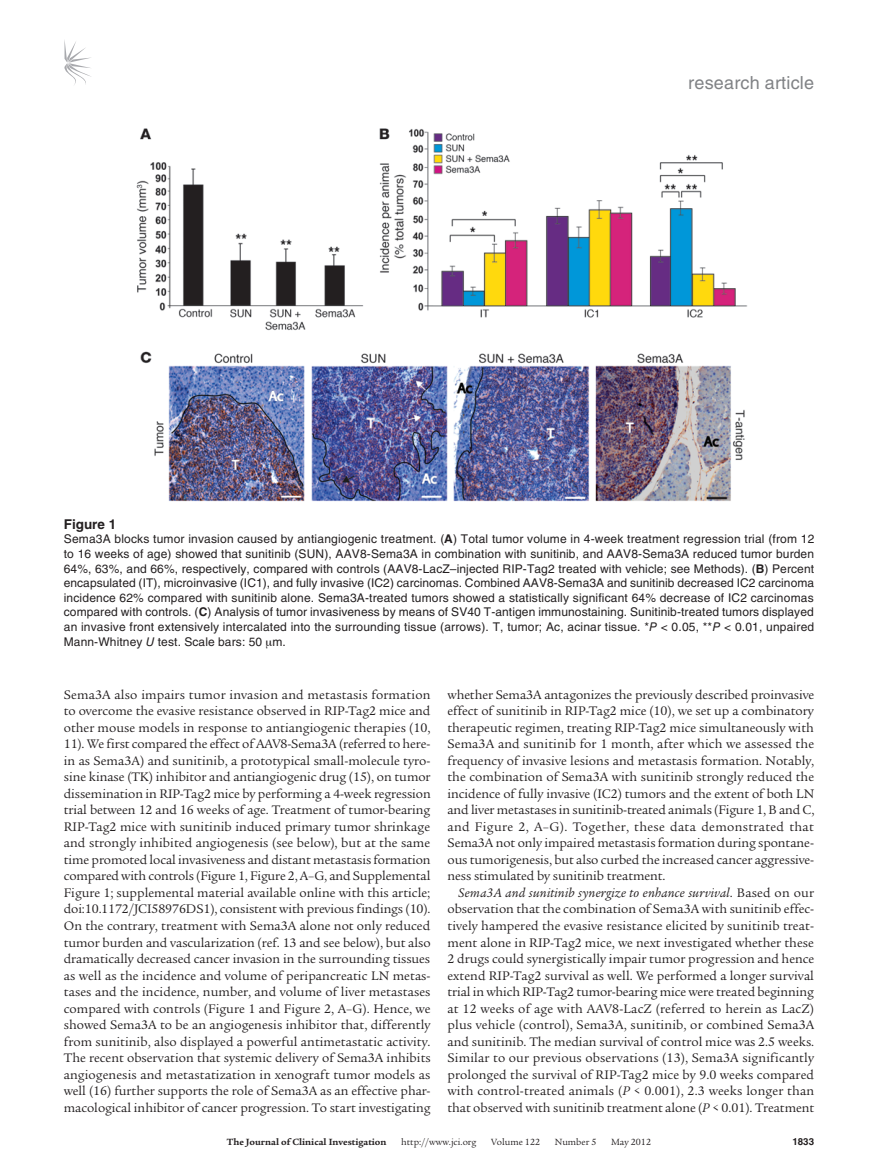
<style>
.page{position:relative;width:878px;height:1175px;background:#fff}
.page>*{position:absolute;margin:0;border:0;box-sizing:border-box;transform-origin:0 0}
.t1{font:18px "Helvetica LT Std";letter-spacing:.01em;color:#808285}
.t2{font:13.5px/16.5px "Legacy Serif Std";letter-spacing:-.005em;color:#231f20;text-align:justify}
.t3{font:700 13.5px "Helvetica LT Std";color:#231f20}
.t4{font:12px/14.7px "Helvetica LT Std";letter-spacing:.015em;color:#231f20;text-align:justify}
.t5{font:9.75px "Legacy Serif Std";color:#231f20}
.t6{font:700 9.75px "Legacy Serif Std";color:#231f20}
.t7{font:700 9.75px "Helvetica LT Std";color:#231f20}
.s1{font-weight:700}
.s2{font-style:italic}
</style>
<div class="page">
<svg style="left:64px;top:40px;width:27px;height:45px"></svg>
<img style="left:136px;top:128px;width:612px;height:374px">
<h1 class="t1" style="left:688px;top:73px;width:127px">research article</h1>
<p class="t3" style="left:64px;top:515px;width:54px">Figure 1</p>
<p class="t4" style="left:64px;top:531px;width:752px">Sema3A blocks tumor invasion caused by antiangiogenic treatment. (<span class="s1">A</span>) Total tumor volume in 4-week treatment regression trial (from 12 to 16 weeks of age) showed that sunitinib (SUN), AAV8-Sema3A in combination with sunitinib, and AAV8-Sema3A reduced tumor burden 64%, 63%, and 66%, respectively, compared with controls (AAV8-LacZ–injected RIP-Tag2 treated with vehicle; see Methods). (<span class="s1">B</span>) Percent encapsulated (IT), microinvasive (IC1), and fully invasive (IC2) carcinomas. Combined AAV8-Sema3A and sunitinib decreased IC2 carcinoma incidence 62% compared with sunitinib alone. Sema3A-treated tumors showed a statistically significant 64% decrease of IC2 carcinomas compared with controls. (<span class="s1">C</span>) Analysis of tumor invasiveness by means of SV40 T-antigen immunostaining. Sunitinib-treated tumors displayed an invasive front extensively intercalated into the surrounding tissue (arrows). T, tumor; Ac, acinar tissue. *<span class="s2">P</span> &lt; 0.05, **<span class="s2">P</span> &lt; 0.01, unpaired Mann-Whitney <span class="s2">U</span> test. Scale bars: 50 m.</p>
<p class="t2" style="left:64px;top:686px;width:368px">Sema3A also impairs tumor invasion and metastasis formation to overcome the evasive resistance observed in RIP-Tag2 mice and other mouse models in response to antiangiogenic therapies (10, 11). We first compared the effect of AAV8-Sema3A (referred to here&shy;in as Sema3A) and sunitinib, a prototypical small-molecule tyro&shy;sine kinase (TK) inhibitor and antiangiogenic drug (15), on tumor dissemination in RIP-Tag2 mice by performing a 4-week regression trial between 12 and 16 weeks of age. Treatment of tumor-bearing RIP-Tag2 mice with sunitinib induced primary tumor shrinkage and strongly inhibited angiogenesis (see below), but at the same time promoted local invasiveness and distant metastasis formation compared with controls (Figure 1, Figure 2, A–G, and Supplemental Figure 1; supplemental material available online with this article; doi:10.1172/JCI58976DS1), consistent with previous findings (10).<br>On the contrary, treatment with Sema3A alone not only reduced tumor burden and vascularization (ref. 13 and see below), but also dramatically decreased cancer invasion in the surrounding tissues as well as the incidence and volume of peripancreatic LN metas&shy;tases and the incidence, number, and volume of liver metastases compared with controls (Figure 1 and Figure 2, A–G). Hence, we showed Sema3A to be an angiogenesis inhibitor that, differently from sunitinib, also displayed a powerful antimetastatic activity.<br>The recent observation that systemic delivery of Sema3A inhibits angiogenesis and metastatization in xenograft tumor models as well (16) further supports the role of Sema3A as an effective phar&shy;macological inhibitor of cancer progression. To start investigating</p>
<p class="t2" style="left:447px;top:686px;width:368px">whether Sema3A antagonizes the previously described proinvasive effect of sunitinib in RIP-Tag2 mice (10), we set up a combinatory therapeutic regimen, treating RIP-Tag2 mice simultaneously with Sema3A and sunitinib for 1 month, after which we assessed the frequency of invasive lesions and metastasis formation. Notably, the combination of Sema3A with sunitinib strongly reduced the incidence of fully invasive (IC2) tumors and the extent of both LN and liver metastases in sunitinib-treated animals (Figure 1, B and C, and Figure 2, A–G). Together, these data demonstrated that Sema3A not only impaired metastasis formation during spontane&shy;ous tumorigenesis, but also curbed the increased cancer aggressive&shy;ness stimulated by sunitinib treatment.</p>
<p class="t2" style="left:447px;top:884px;width:368px;text-indent:11px"><span class="s2">Sema3A and sunitinib synergize to enhance survival</span>. Based on our observation that the combination of Sema3A with sunitinib effec&shy;tively hampered the evasive resistance elicited by sunitinib treat&shy;ment alone in RIP-Tag2 mice, we next investigated whether these 2 drugs could synergistically impair tumor progression and hence extend RIP-Tag2 survival as well. We performed a longer survival trial in which RIP-Tag2 tumor-bearing mice were treated beginning at 12 weeks of age with AAV8-LacZ (referred to herein as LacZ) plus vehicle (control), Sema3A, sunitinib, or combined Sema3A and sunitinib. The median survival of control mice was 2.5 weeks.<br>Similar to our previous observations (13), Sema3A significantly prolonged the survival of RIP-Tag2 mice by 9.0 weeks compared with control-treated animals (<span class="s2">P</span> &lt; 0.001), 2.3 weeks longer than that observed with sunitinib treatment alone (<span class="s2">P</span> &lt; 0.01). Treatment</p>
<p class="t6" style="left:227px;top:1135px;width:161px">The Journal of Clinical Investigation</p>
<p class="t5" style="left:401px;top:1136px;width:77px">http://www.jci.org</p>
<p class="t5" style="left:491px;top:1136px;width:50px">Volume 122</p>
<p class="t5" style="left:555px;top:1136px;width:43px">Number 5</p>
<p class="t5" style="left:611px;top:1136px;width:41px">May 2012</p>
<p class="t7" style="left:792px;top:1135px;width:23px">1833</p>
</div>
